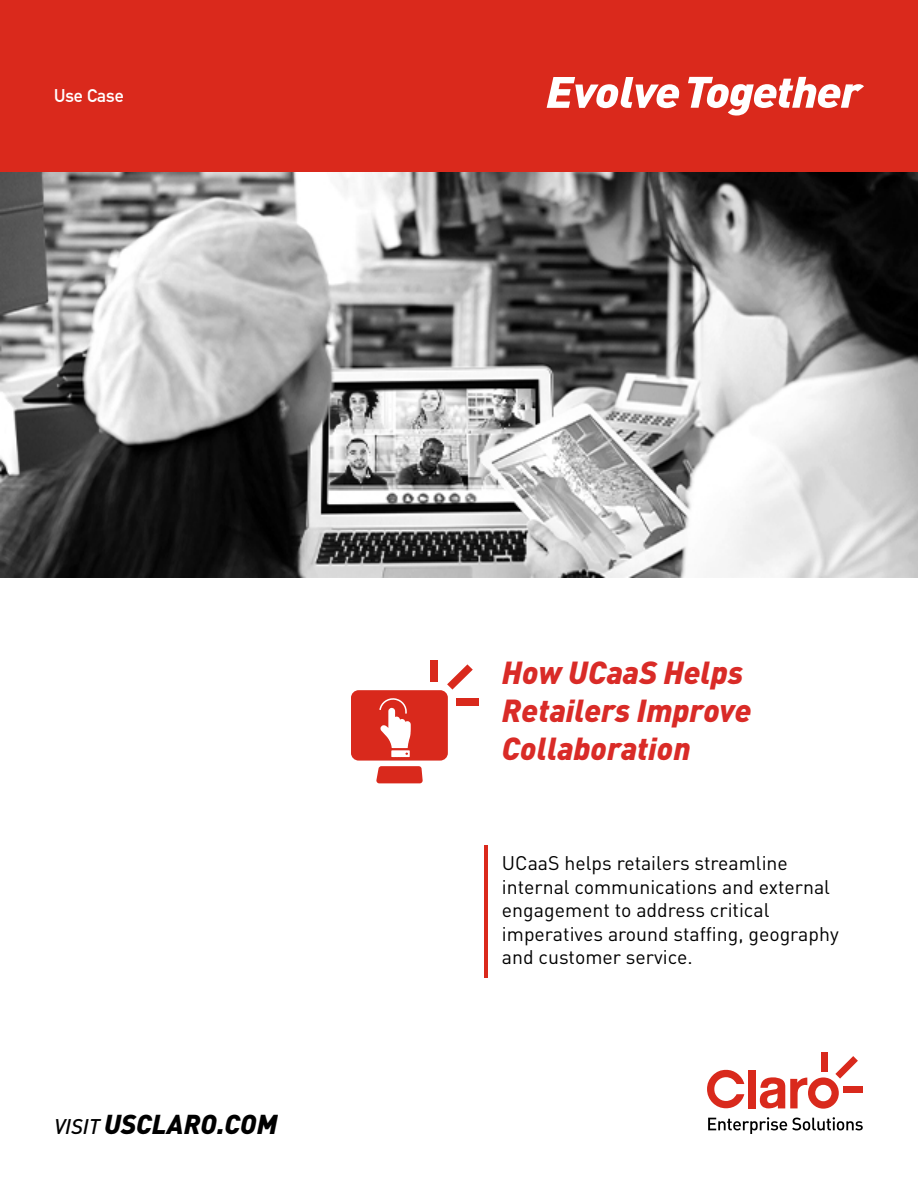
<style>
.page{position:relative;width:918px;height:1188px;background:#fff}
.page>*{position:absolute;margin:0;border:0;box-sizing:border-box;transform-origin:0 0}
.t1{font:italic 900 31.5px/37.8px "DINOT";color:#d92b27}
.t2{font:italic 900 27px "DINOT";color:#000}
.t3{font:19.5px/23.4px "DINOT";color:#000}
.t4{font:700 18px "DIN Alternate";color:#fff}
.s1{font-weight:500;font-size:21px}
</style>
<div class="page">
<div style="left:0;top:0;width:918px;height:173px;background:#da291c"></div>
<svg style="left:547px;top:77px;width:132px;height:31px"></svg>
<svg style="left:688px;top:77px;width:176px;height:39px"></svg>
<svg style="left:708px;top:1117px;width:155px;height:17px"></svg>
<div style="left:821px;top:1052px;width:7px;height:20px;background:#d9291c"></div>
<div style="left:843px;top:1086px;width:20px;height:7px;background:#d9291c"></div>
<svg style="left:707px;top:1070px;width:37px;height:38px"></svg>
<div style="left:748px;top:1070px;width:8px;height:38px;background:#d9291c"></div>
<svg style="left:760px;top:1056px;width:98px;height:53px"></svg>
<hr style="left:484px;top:845px;width:4px;height:133px;background:#da291c">
<img style="left:0;top:173px;width:918px;height:405px">
<svg style="left:447px;top:664px;width:26px;height:26px"></svg>
<div style="left:431px;top:660px;width:7px;height:22px;background:#d9291c"></div>
<div style="left:456px;top:698px;width:22px;height:7px;background:#d9291c"></div>
<div style="left:351px;top:690px;width:97px;height:71px;background:#d9291c;border-radius:8px"></div>
<svg style="left:376px;top:766px;width:47px;height:17px"></svg>
<svg style="left:379px;top:698px;width:32px;height:59px"></svg>
<p class="t4" style="left:54px;top:82px;width:71px">Use Case</p>
<h2 class="t2" style="left:54px;top:1106px;width:225px"><span class="s1">VISIT</span> USCLARO.COM</h2>
<h1 class="t1" style="left:502px;top:653px;width:251px">How UCaaS Helps<br>Retailers Improve<br>Collaboration</h1>
<p class="t3" style="left:502px;top:851px;width:338px">UCaaS helps retailers streamline internal communications and external engagement to address critical imperatives around staffing, geography and customer service.</p>
</div>
